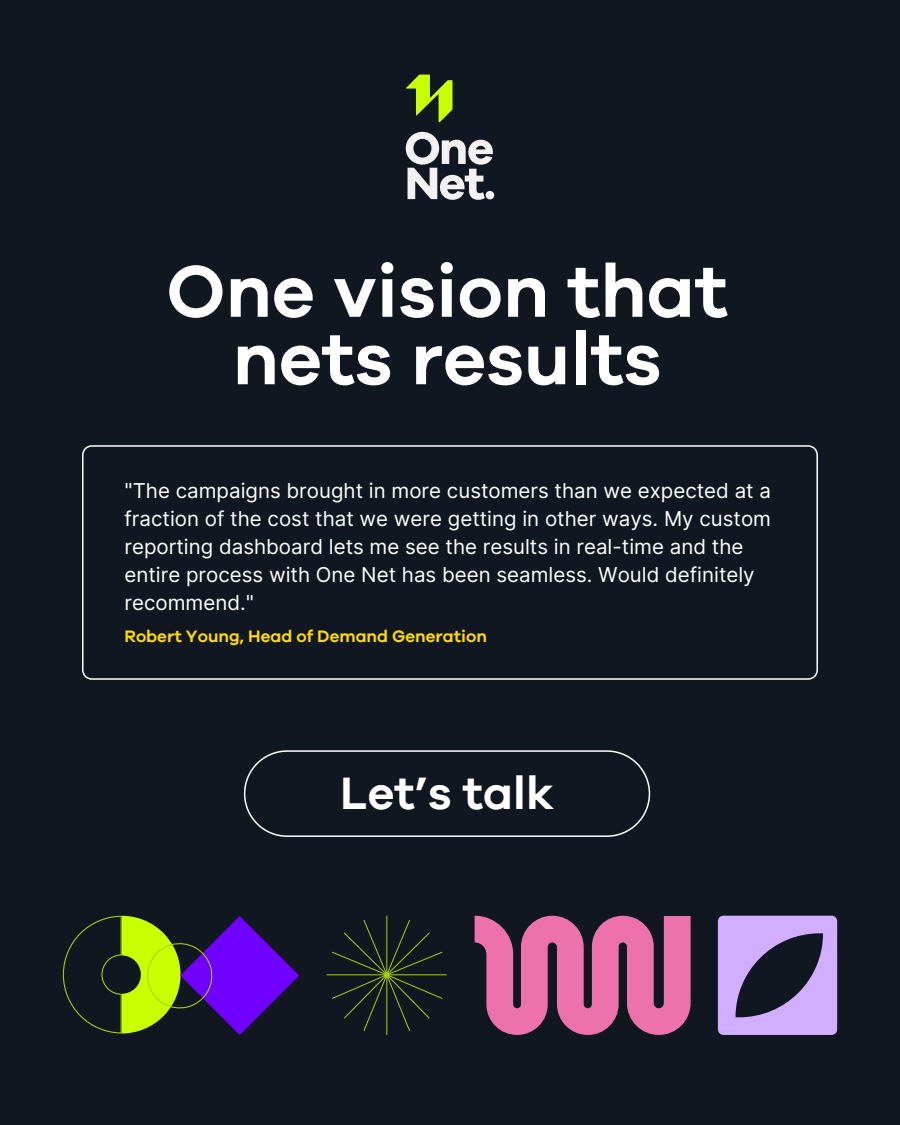
<style>
.page{position:relative;width:900px;height:1125px;background:#101721}
.page>*{position:absolute;margin:0;border:0;box-sizing:border-box;transform-origin:0 0}
.t1{font:600 75.3px/67.5px "Galano Grotesque";color:#fff;text-align:center}
.t2{font:600 46.8px "Galano Grotesque";color:#fff}
.t3{font:20.5px/28.2px "Inter";color:#fff}
.t4{font:600 17.1px "Galano Grotesque";color:#ffdb00}
</style>
<div class="page">
<svg style="left:244px;top:750px;width:406px;height:87px"></svg>
<svg style="left:406px;top:132px;width:87px;height:68px"></svg>
<div style="left:486px;top:191px;width:8px;height:8px;background:#f2f2f2;border-radius:50%"></div>
<svg style="left:406px;top:75px;width:46px;height:47px"></svg>
<svg style="left:475px;top:916px;width:216px;height:119px"></svg>
<svg style="left:327px;top:916px;width:120px;height:119px"></svg>
<svg style="left:718px;top:916px;width:119px;height:119px"></svg>
<svg style="left:63px;top:916px;width:236px;height:119px"></svg>
<svg style="left:82px;top:445px;width:736px;height:235px"></svg>
<p class="t1" style="left:166px;top:259px;width:563px">One vision that nets results</p>
<p class="t3" style="left:125px;top:476px;width:648px">"The campaigns brought in more customers than we expected at a fraction of the cost that we were getting in other ways. My custom reporting dashboard lets me see the results in real-time and the entire process with One Net has been seamless. Would definitely recommend."</p>
<p class="t4" style="left:125px;top:625px;width:364px">Robert Young, Head of Demand Generation</p>
<p class="t2" style="left:340px;top:762px;width:215px">Let’s talk</p>
</div>
